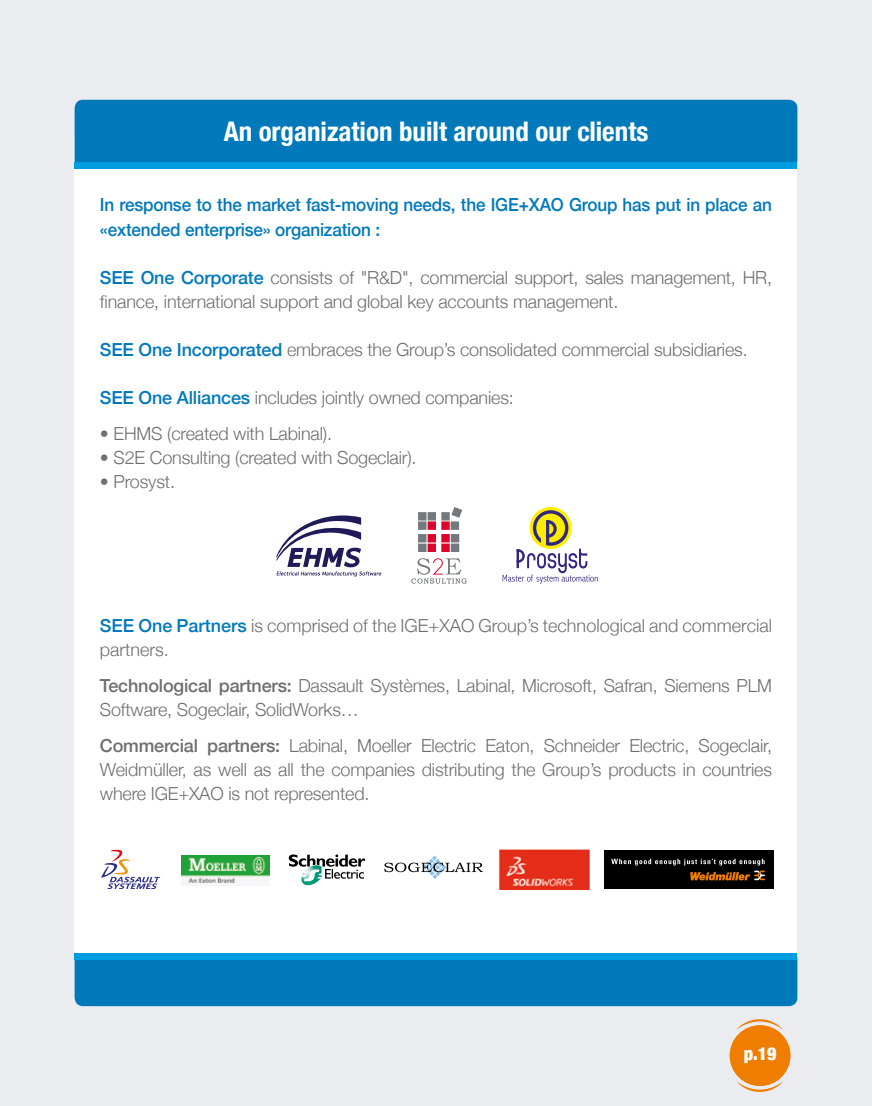
<style>
.page{position:relative;width:872px;height:1106px;background:#eaecf0}
.page>*{position:absolute;margin:0;border:0;box-sizing:border-box;transform-origin:0 0}
.t1{font:700 condensed 27px "Helvetica Neue";color:#fff}
.t2{font:300 18px/24px "Helvetica Neue";letter-spacing:-.01em;color:#706f6f}
.t3{font:500 18px/25.2px "Helvetica Neue";letter-spacing:-.01em;color:#0079bb;scale:.95 1}
.t4{font:900 condensed 18px "Helvetica Neue";color:#fff}
.s1{font-weight:500;color:#0079bb}
.s2{font-weight:500}
</style>
<div class="page">
<div style="left:729px;top:1025px;width:61px;height:60px;background:#ef7d00;border-radius:50%"></div>
<svg style="left:736px;top:1081px;width:47px;height:10px"></svg>
<svg style="left:736px;top:1019px;width:47px;height:11px"></svg>
<div style="left:75px;top:138px;width:722px;height:822px;background:#fff"></div>
<div style="left:75px;top:100px;width:722px;height:62px;background:#0079bb"></div>
<svg style="left:74px;top:946px;width:723px;height:60px;background:#218ac4"></svg>
<div style="left:75px;top:162px;width:722px;height:7px;background:#009ce0"></div>
<div style="left:75px;top:953px;width:722px;height:7px;background:#009ce0"></div>
<img style="left:498px;top:849px;width:91px;height:40px">
<svg style="left:101px;top:849px;width:59px;height:40px"></svg>
<div style="left:604px;top:850px;width:169px;height:39px;background:#000"></div>
<svg style="left:611px;top:858px;width:154px;height:22px"></svg>
<svg style="left:289px;top:854px;width:76px;height:32px"></svg>
<svg style="left:384px;top:855px;width:99px;height:24px"></svg>
<img style="left:181px;top:855px;width:89px;height:28px">
<svg style="left:276px;top:515px;width:105px;height:61px"></svg>
<svg style="left:411px;top:507px;width:56px;height:76px"></svg>
<div style="left:529px;top:507px;width:42px;height:42px;background:#ffed00;border-radius:50%"></div>
<svg style="left:502px;top:510px;width:96px;height:73px"></svg>
<h1 class="t1" style="left:224px;top:108px;width:426px">An organization built around our clients</h1>
<h1 class="t1" style="left:354px;top:108px;width:252px">A value-added services</h1>
<p class="t3" style="left:100px;top:191px;width:709px">In response to the market fast-moving needs, the IGE+XAO Group has put in place an «extended enterprise» organization :</p>
<p class="t2" style="left:100px;top:264px;width:673px"><span class="s1">SEE One Corporate</span> consists of "R&amp;D", commercial support, sales management, HR, finance, international support and global key accounts management.</p>
<p class="t2" style="left:100px;top:336px;width:649px"><span class="s1">SEE One Incorporated</span> embraces the Group’s consolidated commercial subsidiaries.</p>
<p class="t2" style="left:100px;top:384px;width:415px"><span class="s1">SEE One Alliances</span> includes jointly owned companies:</p>
<p class="t2" style="left:100px;top:420px;width:233px">• EHMS (created with Labinal).</p>
<p class="t2" style="left:100px;top:444px;width:318px">• S2E Consulting (created with Sogeclair).</p>
<p class="t2" style="left:100px;top:468px;width:77px">• Prosyst.</p>
<p class="t2" style="left:100px;top:612px;width:673px"><span class="s1">SEE One Partners</span> is comprised of the IGE+XAO Group’s technological and commercial partners.</p>
<p class="t2" style="left:100px;top:672px;width:673px"><span class="s2">Technological partners:</span> Dassault Systèmes, Labinal, Microsoft, Safran, Siemens PLM<br>Software, Sogeclair, SolidWorks…</p>
<p class="t2" style="left:100px;top:732px;width:673px;text-align:justify"><span class="s2">Commercial partners:</span> Labinal, Moeller Electric Eaton, Schneider Electric, Sogeclair, Weidmüller, as well as all the companies distributing the Group’s products in countries where IGE+XAO is not represented.</p>
<p class="t4" style="left:743px;top:1038px;width:34px">p.19</p>
<p class="t4" style="left:748px;top:1038px;width:25px">p.3</p>
</div>
